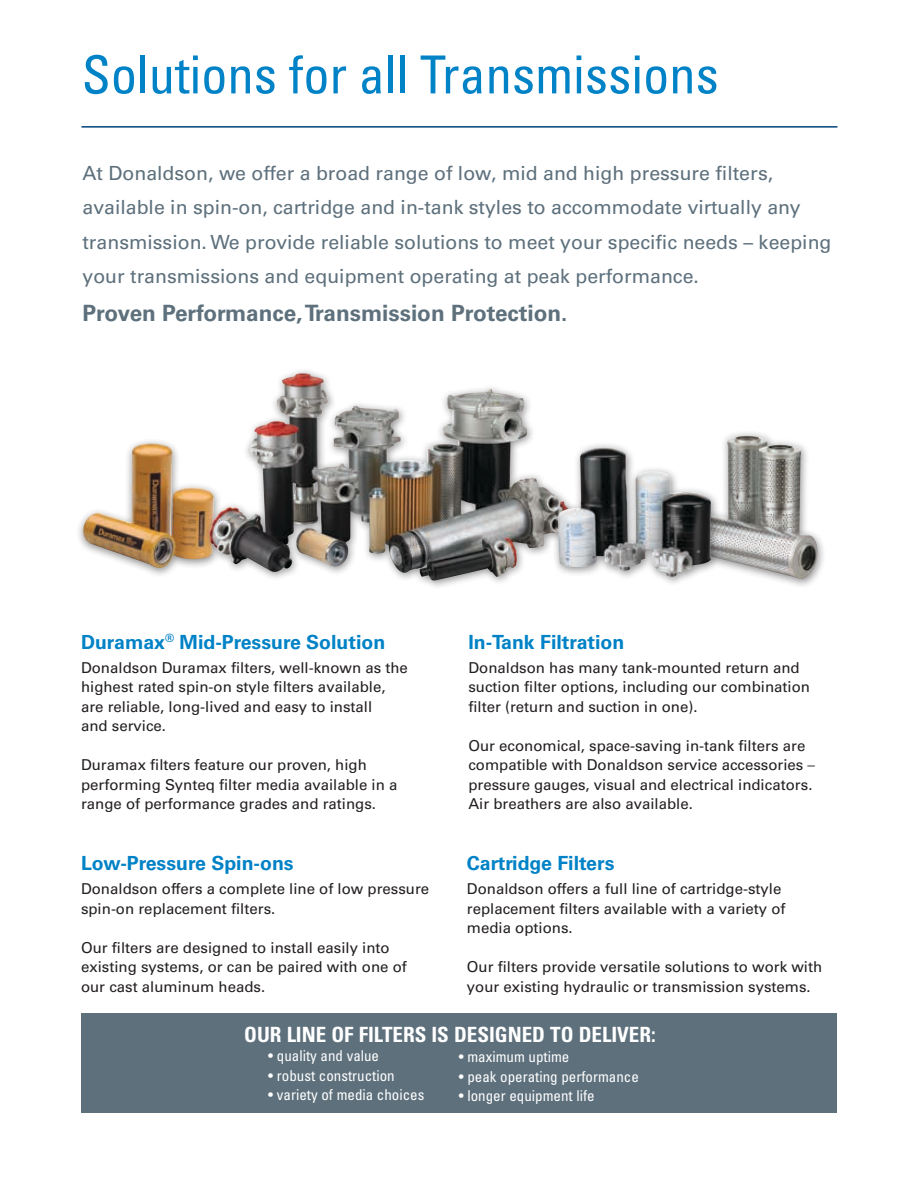
<style>
.page{position:relative;width:918px;height:1188px;background:#fff}
.page>*{position:absolute;margin:0;border:0;box-sizing:border-box;transform-origin:0 0}
.t1{font:condensed 52.5px "Univers LT Std";color:#0082c7}
.t2{font:700 22.5px "Univers LT Std";color:#5d707c}
.t3{font:700 condensed 21px "Univers LT Std";color:#fff}
.t4{font:19.5px/34.5px "Univers LT Std";color:#5d707c}
.t5{font:700 19.5px "Univers LT Std";color:#0082c7}
.t6{font:15px/19.5px "Univers LT Std";color:#231f20}
.t7{font:condensed 15px "Univers LT Std";color:#fff}
.s1{font-weight:300}
</style>
<div class="page">
<div style="left:75px;top:438px;width:147px;height:140px;background:#231f20;opacity:.5"></div>
<img style="left:90px;top:444px;width:59px;height:79px">
<div style="left:202px;top:367px;width:376px;height:224px;background:#231f20;opacity:.5"></div>
<img style="left:209px;top:374px;width:87px;height:179px">
<div style="left:684px;top:429px;width:143px;height:160px;background:#231f20;opacity:.5"></div>
<img style="left:692px;top:436px;width:126px;height:144px">
<div style="left:551px;top:441px;width:169px;height:146px;background:#231f20;opacity:.5"></div>
<img style="left:558px;top:447px;width:153px;height:130px">
<div style="left:81px;top:1013px;width:755px;height:100px;background:#5d707c"></div>
<hr style="left:81px;top:126px;width:756px;height:2px;background:#00447c">
<h1 class="t1" style="left:82px;top:41px;width:639px">Solutions for all Transmissions</h1>
<p class="t4" style="left:82px;top:156px;width:751px">At Donaldson, we offer a broad range of low, mid and high pressure filters, available in spin-on, cartridge and in-tank styles to accommodate virtually any transmission. We provide reliable solutions to meet your specific needs – keeping your transmissions and equipment operating at peak performance.</p>
<h2 class="t2" style="left:82px;top:300px;width:487px">Proven Performance, Transmission Protection.</h2>
<h3 class="t5" style="left:81px;top:630px;width:306px">Duramax<sup>®</sup> Mid-Pressure Solution</h3>
<p class="t6" style="left:81px;top:658px;width:328px">Donaldson Duramax filters, well-known as the highest rated spin-on style filters available, are reliable, long-lived and easy to install<br>and service.</p>
<p class="t6" style="left:81px;top:755px;width:318px">Duramax filters feature our proven, high performing Synteq filter media available in a range of performance grades and ratings.</p>
<h3 class="t5" style="left:81px;top:852px;width:214px">Low-Pressure Spin-ons</h3>
<p class="t6" style="left:81px;top:879px;width:350px">Donaldson offers a complete line of low pressure spin‑on replacement filters.</p>
<p class="t6" style="left:81px;top:938px;width:327px">Our filters are designed to install easily into existing systems, or can be paired with one of our cast aluminum heads.</p>
<h3 class="t5" style="left:468px;top:630px;width:157px">In-Tank Filtration</h3>
<p class="t6" style="left:468px;top:658px;width:343px">Donaldson has many tank-mounted return and suction filter options, including our combination filter (return and suction in one).</p>
<p class="t6" style="left:468px;top:736px;width:348px">Our economical, space-saving in-tank filters are compatible with Donaldson service accessories <span class="s1">– </span>pressure gauges, visual and electrical indicators.<br>Air breathers are also available.</p>
<h3 class="t5" style="left:467px;top:852px;width:149px">Cartridge Filters</h3>
<p class="t6" style="left:467px;top:879px;width:320px">Donaldson offers a full line of cartridge-style replacement filters available with a variety of media options.</p>
<p class="t6" style="left:467px;top:957px;width:357px">Our filters provide versatile solutions to work with your existing hydraulic or transmission systems.</p>
<h3 class="t3" style="left:244px;top:1022px;width:413px">OUR LINE OF FILTERS IS DESIGNED TO DELIVER:</h3>
<p class="t7" style="left:268px;top:1047px;width:112px">• quality and value</p>
<p class="t7" style="left:268px;top:1066px;width:128px">• robust construction</p>
<p class="t7" style="left:268px;top:1086px;width:158px">• variety of media choices</p>
<p class="t7" style="left:459px;top:1047px;width:112px">• maximum uptime</p>
<p class="t7" style="left:459px;top:1067px;width:182px">• peak operating performance</p>
<p class="t7" style="left:459px;top:1086px;width:137px">• longer equipment life</p>
</div>
